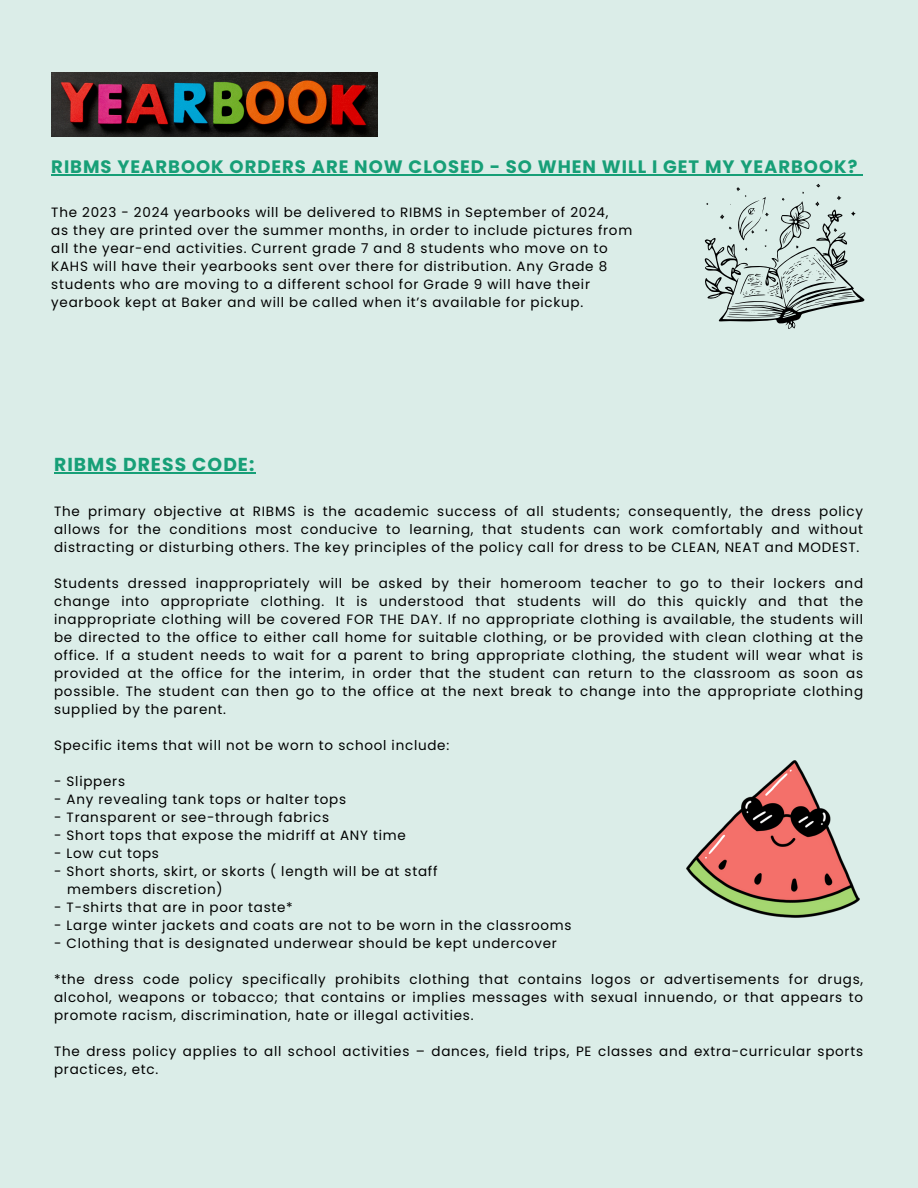
<style>
.page{position:relative;width:918px;height:1188px;background:#dbede8}
.page>*{position:absolute;margin:0;border:0;box-sizing:border-box;transform-origin:0 0}
.t1{font:700 18.75px "Poppins";letter-spacing:.055em;color:#179f77}
.t2{font:700 18px "Poppins";letter-spacing:.055em;color:#179f77}
.t3{font:13.5px/18px "Poppins";letter-spacing:.055em;color:#000;text-align:justify}
</style>
<div class="page">
<img style="left:51px;top:72px;width:327px;height:64px">
<svg style="left:705px;top:184px;width:159px;height:145px"></svg>
<img style="left:687px;top:760px;width:173px;height:158px">
<hr style="left:54px;top:472px;width:202px;height:2px;background:#179f77">
<hr style="left:51px;top:174px;width:807px;height:1px;background:#179f77">
<p class="t2" style="left:51px;top:154px;width:808px">RIBMS YEARBOOK ORDERS ARE NOW CLOSED - SO WHEN WILL I GET MY YEARBOOK?</p>
<p class="t3" style="left:51px;top:203px;width:559px">The 2023 - 2024 yearbooks will be delivered to RIBMS in September of 2024,</p>
<p class="t3" style="left:51px;top:221px;width:582px">as they are printed over the summer months, in order to include pictures from</p>
<p class="t3" style="left:51px;top:239px;width:558px">all the year-end activities. Current grade 7 and 8 students who move on to</p>
<p class="t3" style="left:51px;top:257px;width:557px">KAHS will have their yearbooks sent over there for distribution. Any Grade 8</p>
<p class="t3" style="left:51px;top:275px;width:540px">students who are moving to a different school for Grade 9 will have their</p>
<p class="t3" style="left:51px;top:293px;width:533px">yearbook kept at Baker and will be called when it’s available for pickup.</p>
<h1 class="t1" style="left:54px;top:452px;width:202px">RIBMS DRESS CODE:</h1>
<p class="t3" style="left:54px;top:503px;width:811px">The primary objective at RIBMS is the academic success of all students; consequently, the dress policy allows for the conditions most conducive to learning, that students can work comfortably and without distracting or disturbing others. The key principles of the policy call for dress to be CLEAN, NEAT and MODEST.</p>
<p class="t3" style="left:54px;top:575px;width:811px">Students dressed inappropriately will be asked by their homeroom teacher to go to their lockers and change into appropriate clothing. It is understood that students will do this quickly and that the inappropriate clothing will be covered FOR THE DAY. If no appropriate clothing is available, the students will be directed to the office to either call home for suitable clothing, or be provided with clean clothing at the office. If a student needs to wait for a parent to bring appropriate clothing, the student will wear what is provided at the office for the interim, in order that the student can return to the classroom as soon as possible. The student can then go to the office at the next break to change into the appropriate clothing supplied by the parent.</p>
<p class="t3" style="left:54px;top:737px;width:397px">Specific items that will not be worn to school include:</p>
<p class="t3" style="left:54px;top:773px;width:72px">- Slippers</p>
<p class="t3" style="left:54px;top:791px;width:294px">- Any revealing tank tops or halter tops</p>
<p class="t3" style="left:54px;top:809px;width:277px">- Transparent or see-through fabrics</p>
<p class="t3" style="left:54px;top:827px;width:353px">- Short tops that expose the midriff at ANY time</p>
<p class="t3" style="left:54px;top:845px;width:106px">- Low cut tops</p>
<p class="t3" style="left:67px;top:863px;width:372px;text-indent:-13px">- Short shorts, skirt, or skorts ( length will be at staff members discretion)</p>
<p class="t3" style="left:54px;top:899px;width:240px">- T-shirts that are in poor taste*</p>
<p class="t3" style="left:54px;top:917px;width:519px">- Large winter jackets and coats are not to be worn in the classrooms</p>
<p class="t3" style="left:54px;top:935px;width:504px">- Clothing that is designated underwear should be kept undercover</p>
<p class="t3" style="left:54px;top:971px;width:811px">*the dress code policy specifically prohibits clothing that contains logos or advertisements for drugs, alcohol, weapons or tobacco; that contains or implies messages with sexual innuendo, or that appears to promote racism, discrimination, hate or illegal activities.</p>
<p class="t3" style="left:54px;top:1043px;width:811px">The dress policy applies to all school activities – dances, field trips, PE classes and extra-curricular sports practices, etc.</p>
</div>
